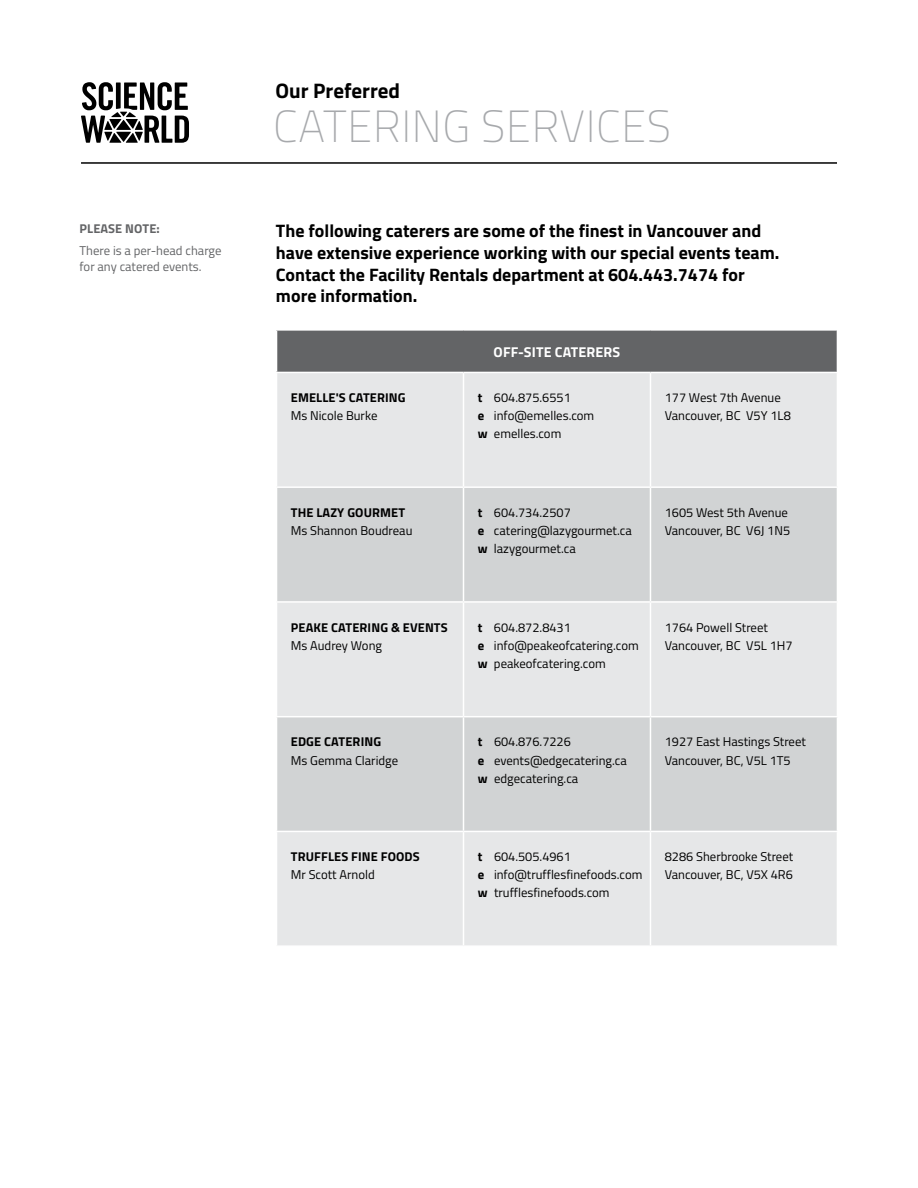
<style>
.page{position:relative;width:918px;height:1188px;background:#fff}
.page>*{position:absolute;margin:0;border:0;box-sizing:border-box;transform-origin:0 0}
.t1{font:100 45px "Titillium";letter-spacing:.015em;color:#a7a9ac}
.t2{font:700 21px "Titillium";color:#000}
.t3{font:700 18px/21.6px "Titillium";color:#000}
.t4{font:700 14.25px "Titillium";letter-spacing:.01em;color:#fff}
.t5{font:12.75px/18px "Titillium";color:#000}
.t6{font:700 12.75px "Titillium";letter-spacing:.01em;color:#000}
.t7{font:12.75px/15.3px "Titillium";color:#636466}
.t8{font:700 12.75px "Titillium";letter-spacing:.01em;color:#636466}
.s1{font-weight:700}
</style>
<div class="page">
<hr style="left:81px;top:162px;width:756px;height:2px;background:#000">
<div style="left:277px;top:330px;width:560px;height:42px;background:#636466"></div>
<div style="left:277px;top:373px;width:560px;height:572px;background:#e6e7e8"></div>
<svg style="left:277px;top:488px;width:560px;height:343px;background:#d8d9da"></svg>
<hr style="left:276px;top:329px;width:188px;height:2px;background:#fff">
<hr style="left:464px;top:329px;width:186px;height:2px;background:#fff">
<hr style="left:650px;top:329px;width:188px;height:2px;background:#fff">
<hr style="left:463px;top:373px;width:1px;height:113px;background:#fff">
<hr style="left:650px;top:373px;width:1px;height:113px;background:#fff">
<hr style="left:276px;top:486px;width:188px;height:2px;background:#fff">
<hr style="left:464px;top:486px;width:186px;height:2px;background:#fff">
<hr style="left:463px;top:488px;width:1px;height:113px;background:#fff">
<hr style="left:650px;top:486px;width:188px;height:2px;background:#fff">
<hr style="left:650px;top:488px;width:1px;height:113px;background:#fff">
<hr style="left:276px;top:601px;width:188px;height:2px;background:#fff">
<hr style="left:464px;top:601px;width:186px;height:2px;background:#fff">
<hr style="left:463px;top:603px;width:1px;height:113px;background:#fff">
<hr style="left:650px;top:601px;width:188px;height:2px;background:#fff">
<hr style="left:650px;top:603px;width:1px;height:113px;background:#fff">
<hr style="left:276px;top:716px;width:188px;height:1px;background:#fff">
<hr style="left:464px;top:716px;width:186px;height:1px;background:#fff">
<hr style="left:463px;top:717px;width:1px;height:114px;background:#fff">
<hr style="left:650px;top:716px;width:188px;height:1px;background:#fff">
<hr style="left:650px;top:717px;width:1px;height:114px;background:#fff">
<hr style="left:276px;top:831px;width:188px;height:1px;background:#fff">
<hr style="left:464px;top:831px;width:186px;height:1px;background:#fff">
<hr style="left:463px;top:832px;width:1px;height:113px;background:#fff">
<hr style="left:650px;top:831px;width:188px;height:1px;background:#fff">
<hr style="left:650px;top:832px;width:1px;height:113px;background:#fff">
<svg style="left:81px;top:82px;width:108px;height:61px"></svg>
<p class="t8" style="left:80px;top:219px;width:82px">PLEASE NOTE:</p>
<p class="t7" style="left:80px;top:243px;width:144px">There is a per-head charge for any catered events.</p>
<h2 class="t2" style="left:276px;top:75px;width:126px">Our Preferred</h2>
<h1 class="t1" style="left:273px;top:95px;width:399px">CATERING SERVICES</h1>
<h3 class="t3" style="left:276px;top:219px;width:505px">The following caterers are some of the finest in Vancouver and have extensive experience working with our special events team.<br>Contact the Facility Rentals department at 604.443.7474 for more information.</h3>
<p class="t4" style="left:494px;top:341px;width:128px">OFF-SITE CATERERS</p>
<p class="t6" style="left:291px;top:388px;width:116px">EMELLE'S CATERING</p>
<p class="t5" style="left:291px;top:406px;width:88px">Ms Nicole Burke</p>
<p class="t5" style="left:478px;top:388px;width:118px"><span class="s1">t</span> 604.875.6551<br><span class="s1">e</span> info@emelles.com <span class="s1">w</span> emelles.com</p>
<p class="t5" style="left:665px;top:388px;width:128px">177 West 7th Avenue<br>Vancouver, BC V5Y 1L8</p>
<p class="t6" style="left:291px;top:503px;width:116px">THE LAZY GOURMET</p>
<p class="t5" style="left:291px;top:521px;width:123px">Ms Shannon Boudreau</p>
<p class="t5" style="left:478px;top:503px;width:155px"><span class="s1">t</span> 604.734.2507<br><span class="s1">e</span> catering@lazygourmet.ca <span class="s1">w</span> lazygourmet.ca</p>
<p class="t5" style="left:665px;top:503px;width:127px">1605 West 5th Avenue<br>Vancouver, BC V6J 1N5</p>
<p class="t6" style="left:291px;top:618px;width:158px">PEAKE CATERING &amp; EVENTS</p>
<p class="t5" style="left:291px;top:636px;width:93px">Ms Audrey Wong</p>
<p class="t5" style="left:478px;top:618px;width:162px"><span class="s1">t</span> 604.872.8431<br><span class="s1">e</span> info@peakeofcatering.com <span class="s1">w</span> peakeofcatering.com</p>
<p class="t5" style="left:665px;top:618px;width:129px">1764 Powell Street<br>Vancouver, BC V5L 1H7</p>
<p class="t6" style="left:291px;top:732px;width:92px">EDGE CATERING</p>
<p class="t5" style="left:291px;top:750px;width:109px">Ms Gemma Claridge</p>
<p class="t5" style="left:478px;top:732px;width:151px"><span class="s1">t</span> 604.876.7226<br><span class="s1">e</span> events@edgecatering.ca <span class="s1">w</span> edgecatering.ca</p>
<p class="t5" style="left:665px;top:732px;width:143px">1927 East Hastings Street<br>Vancouver, BC, V5L 1T5</p>
<p class="t6" style="left:291px;top:847px;width:130px">TRUFFLES FINE FOODS</p>
<p class="t5" style="left:291px;top:865px;width:86px">Mr Scott Arnold</p>
<p class="t5" style="left:478px;top:847px;width:166px"><span class="s1">t</span> 604.505.4961<br><span class="s1">e</span> info@trufflesfinefoods.com <span class="s1">w</span> trufflesfinefoods.com</p>
<p class="t5" style="left:665px;top:847px;width:130px">8286 Sherbrooke Street<br>Vancouver, BC, V5X 4R6</p>
</div>
